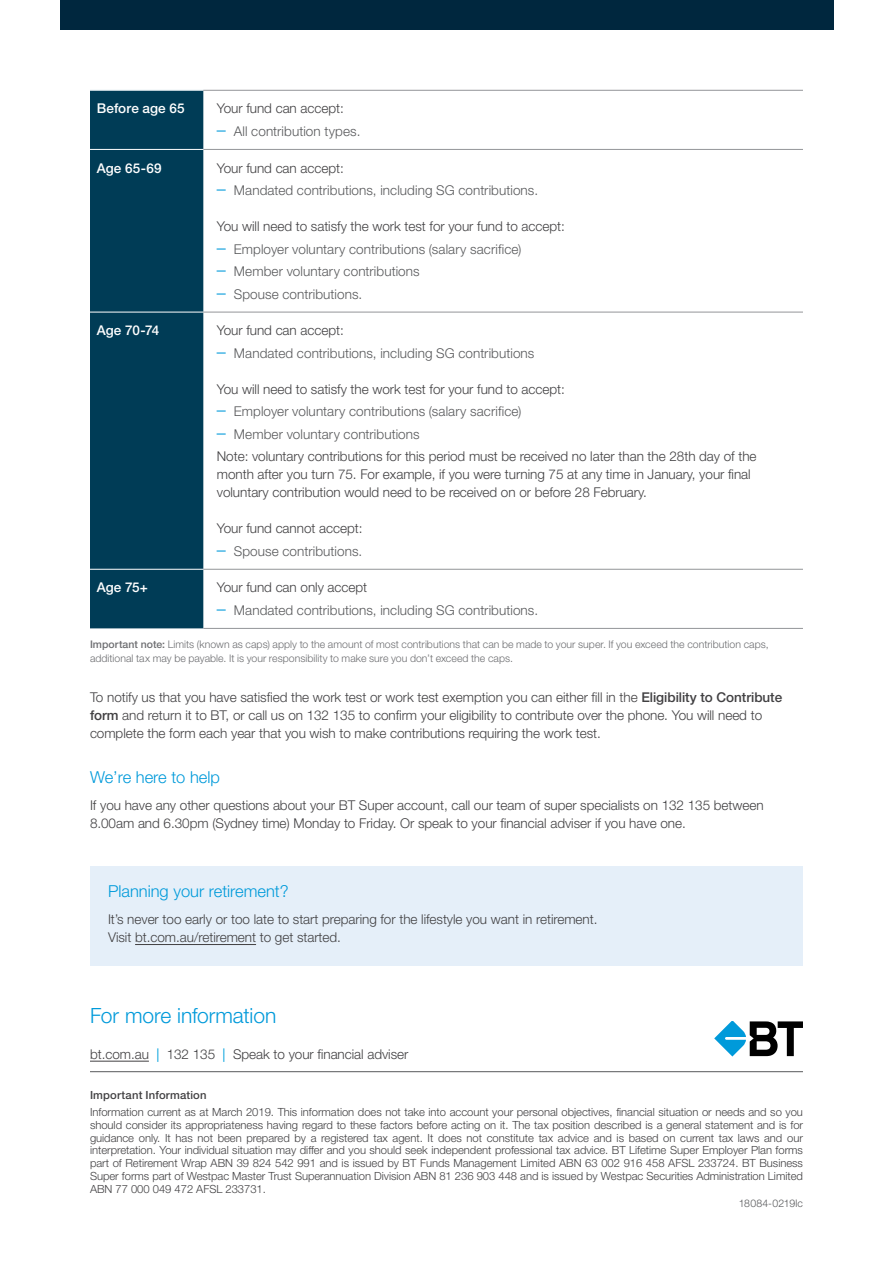
<style>
.page{position:relative;width:893px;height:1263px;background:#fff}
.page>*{position:absolute;margin:0;border:0;box-sizing:border-box;transform-origin:0 0}
.t1{font:300 21px "Helvetica Neue LT Std";letter-spacing:-.005em;color:#009ada}
.t2{font:300 16.5px "Helvetica Neue LT Std";color:#009ada}
.t3{font:300 13.5px/18px "Helvetica Neue LT Std";letter-spacing:-.005em;color:#414042}
.t4{font:300 13.5px "Helvetica Neue LT Std";letter-spacing:.005em;color:#58595b}
.t5{font:500 13.5px "Helvetica Neue LT Std";letter-spacing:.01em;color:#fff}
.t6{font:300 11.25px/12.8px "Helvetica Neue LT Std";letter-spacing:-.005em;color:#414042;text-align:justify}
.t7{font:500 11.25px "Helvetica Neue LT Std";letter-spacing:.015em;color:#414042}
.t8{font:300 10.5px/13.5px "Helvetica Neue LT Std";letter-spacing:.005em;color:#6d6e71}
.t9{font:300 10.5px "Helvetica Neue LT Std";letter-spacing:.015em;color:#58595b}
.s1{font-size:18px;color:#009ada}
.s2{color:#58595b}
.s3{font-weight:500}
.s4{font-weight:400;color:#00a1dd}
</style>
<div class="page">
<div style="left:60px;top:0;width:773px;height:30px;background:#00273e"></div>
<svg style="left:714px;top:1021px;width:89px;height:35px"></svg>
<div style="left:90px;top:867px;width:713px;height:99px;background:#e5eff9"></div>
<hr style="left:135px;top:944px;width:121px;height:1px;background:#414042">
<hr style="left:90px;top:1071px;width:713px;height:1px;background:#58595b">
<hr style="left:90px;top:1061px;width:59px;height:1px;background:#414042">
<div style="left:90px;top:91px;width:113px;height:537px;background:#003c56"></div>
<hr style="left:203px;top:149px;width:600px;height:1px;background:#939598">
<hr style="left:203px;top:312px;width:600px;height:1px;background:#939598">
<hr style="left:203px;top:569px;width:600px;height:1px;background:#939598">
<hr style="left:203px;top:628px;width:600px;height:1px;background:#939598">
<hr style="left:90px;top:149px;width:113px;height:1px;background:#fff">
<hr style="left:90px;top:90px;width:113px;height:1px;background:#dae5ea">
<hr style="left:203px;top:90px;width:600px;height:1px;background:#939598">
<hr style="left:90px;top:312px;width:113px;height:1px;background:#fff">
<hr style="left:90px;top:569px;width:113px;height:1px;background:#fff">
<p class="t5" style="left:97px;top:101px;width:89px">Before age 65</p>
<p class="t3" style="left:217px;top:99px;width:128px">Your fund can accept:</p>
<p class="t4" style="left:217px;top:123px;width:145px"><span class="s1">–</span> All contribution types.</p>
<p class="t5" style="left:97px;top:160px;width:66px">Age 65-69</p>
<p class="t3" style="left:217px;top:158px;width:128px">Your fund can accept:</p>
<p class="t4" style="left:217px;top:182px;width:323px"><span class="s1">–</span> Mandated contributions, including SG contributions.</p>
<p class="t3" style="left:217px;top:217px;width:350px">You will need to satisfy the work test for your fund to accept:</p>
<p class="t4" style="left:217px;top:240px;width:306px"><span class="s1">–</span> Employer voluntary contributions (salary sacrifice)</p>
<p class="t4" style="left:217px;top:263px;width:204px"><span class="s1">–</span> Member voluntary contributions</p>
<p class="t4" style="left:217px;top:285px;width:147px"><span class="s1">–</span> Spouse contributions.</p>
<p class="t5" style="left:97px;top:322px;width:64px">Age 70-74</p>
<p class="t3" style="left:217px;top:321px;width:128px">Your fund can accept:</p>
<p class="t4" style="left:217px;top:345px;width:319px"><span class="s1">–</span> Mandated contributions, including SG contributions</p>
<p class="t3" style="left:217px;top:380px;width:350px">You will need to satisfy the work test for your fund to accept:</p>
<p class="t4" style="left:217px;top:403px;width:306px"><span class="s1">–</span> Employer voluntary contributions (salary sacrifice)</p>
<p class="t3" style="left:217px;top:422px;width:541px;line-height:22.5px"><span class="s1">–</span> <span class="s2">Member voluntary contributions<br></span>Note: voluntary contributions for this period must be received no later than the 28th day of the</p>
<p class="t3" style="left:217px;top:465px;width:535px">month after you turn 75. For example, if you were turning 75 at any time in January, your final voluntary contribution would need to be received on or before 28 February.</p>
<p class="t3" style="left:217px;top:519px;width:147px">Your fund cannot accept:</p>
<p class="t4" style="left:217px;top:543px;width:147px"><span class="s1">–</span> Spouse contributions.</p>
<p class="t5" style="left:97px;top:579px;width:53px">Age 75+</p>
<p class="t3" style="left:217px;top:578px;width:152px">Your fund can only accept</p>
<p class="t4" style="left:217px;top:602px;width:323px"><span class="s1">–</span> Mandated contributions, including SG contributions.</p>
<p class="t8" style="left:90px;top:637px;width:680px"><span class="s3">Important note:</span> Limits (known as caps) apply to the amount of most contributions that can be made to your super. If you exceed the contribution caps, additional tax may be payable. It is your responsibility to make sure you don’t exceed the caps.</p>
<p class="t3" style="left:90px;top:688px;width:694px">To notify us that you have satisfied the work test or work test exemption you can either fill in the <span class="s3">Eligibility to Contribute form</span> and return it to BT, or call us on 132 135 to confirm your eligibility to contribute over the phone. You will need to complete the form each year that you wish to make contributions requiring the work test.</p>
<p class="t2" style="left:90px;top:767px;width:131px">We’re here to help</p>
<p class="t3" style="left:90px;top:796px;width:675px">If you have any other questions about your BT Super account, call our team of super specialists on 132 135 between<br>8.00am and 6.30pm (Sydney time) Monday to Friday. Or speak to your financial adviser if you have one.</p>
<p class="t2" style="left:108px;top:881px;width:182px">Planning your retirement?</p>
<p class="t3" style="left:108px;top:910px;width:491px">It’s never too early or too late to start preparing for the lifestyle you want in retirement.<br>Visit bt.com.au/retirement to get started.</p>
<h1 class="t1" style="left:90px;top:1002px;width:188px">For more information</h1>
<p class="t3" style="left:90px;top:1044px;width:320px">bt.com.au <span class="s4">|</span> 132 135 <span class="s4">|</span> Speak to your financial adviser</p>
<p class="t7" style="left:90px;top:1088px;width:118px">Important Information</p>
<p class="t6" style="left:90px;top:1105px;width:715px">Information current as at March 2019. This information does not take into account your personal objectives, financial situation or needs and so you should consider its appropriateness having regard to these factors before acting on it. The tax position described is a general statement and is for guidance only. It has not been prepared by a registered tax agent. It does not constitute tax advice and is based on current tax laws and our interpretation. Your individual situation may differ and you should seek independent professional tax advice. BT Lifetime Super Employer Plan forms part of Retirement Wrap ABN 39 824 542 991 and is issued by BT Funds Management Limited ABN 63 002 916 458 AFSL 233724. BT Business Super forms part of Westpac Master Trust Superannuation Division ABN 81 236 903 448 and is issued by Westpac Securities Administration Limited ABN 77 000 049 472 AFSL 233731.</p>
<p class="t9" style="left:739px;top:1197px;width:66px">18084-0219lc</p>
</div>
